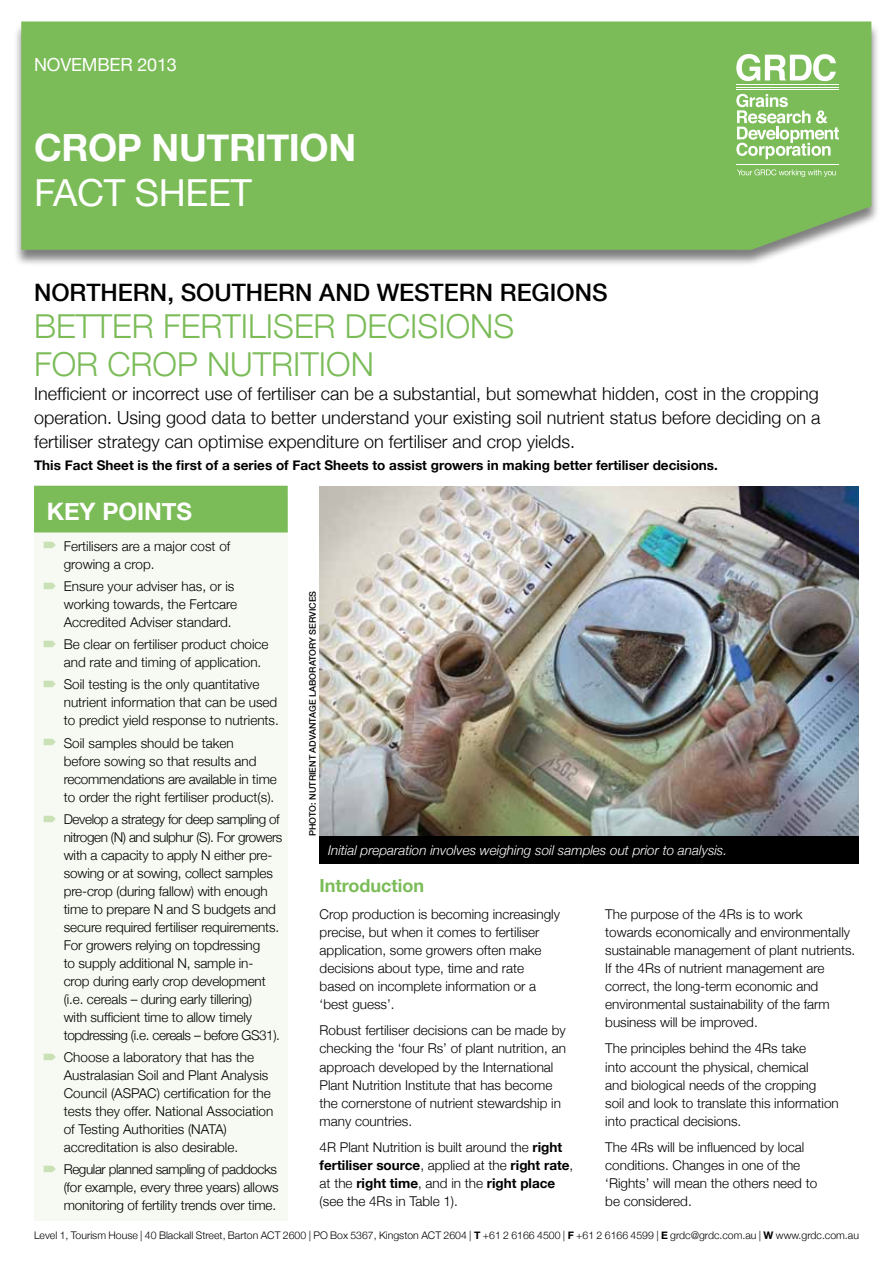
<style>
.page{position:relative;width:893px;height:1263px;background:#fff}
.page>*{position:absolute;margin:0;border:0;box-sizing:border-box;transform-origin:0 0}
._01__Header_title{font:700 37.5px "Helvetica Neue";letter-spacing:-.01em;color:#fff}
._01__Header_product{font:37.5px "Helvetica Neue";letter-spacing:-.01em;color:#fff}
._02__Head_title{font:300 33px/37.5px "Helvetica Neue";color:#7bbc58}
._02__Head_region{font:500 24px "Helvetica Neue";color:#000}
._03__Key_points_head{font:700 24px "Helvetica Neue";color:#fff}
._02__Precede{font:300 18px/24px "Helvetica Neue";color:#000;text-align:justify}
._01__Header_date{font:18px "Helvetica Neue";letter-spacing:-.01em;color:#fff}
._04__Crosshead_1{font:700 18px "Helvetica Neue";color:#7bbc58}
._03__Key_points_bull{font:300 13.5px/18px "Helvetica Neue";letter-spacing:-.01em;color:#000}
._04__Body{font:300 13.5px/18px "Helvetica Neue";color:#000}
._06__Endnotes_lead{font:700 13.5px "Helvetica Neue";color:#000}
._07__Caption{font:italic 300 13.5px "Helvetica Neue";color:#fff}
.t1{font:300 10.5px "Helvetica Neue";color:#000}
._07__Photo_credit{font:500 9px "Helvetica Neue";color:#000}
.s1{font-weight:700}
</style>
<div class="page">
<div style="left:13px;top:22px;width:867px;height:244px;background:#000;opacity:.5"></div>
<div style="left:21px;top:21px;width:850px;height:229px;background:#7bbc58"></div>
<hr style="left:736px;top:84px;width:103px;height:1px;background:#fff">
<hr style="left:736px;top:87px;width:103px;height:1px;background:#fff">
<hr style="left:736px;top:89px;width:103px;height:1px;background:#fff">
<hr style="left:736px;top:164px;width:103px;height:1px;background:#fff">
<svg style="left:736px;top:54px;width:100px;height:27px"></svg>
<svg style="left:736px;top:94px;width:103px;height:65px"></svg>
<svg style="left:737px;top:169px;width:99px;height:8px"></svg>
<div style="left:34px;top:496px;width:254px;height:725px;background:#f6faf2"></div>
<div style="left:34px;top:486px;width:254px;height:46px;background:#7bbc58"></div>
<img style="left:320px;top:486px;width:539px;height:350px">
<div style="left:320px;top:836px;width:539px;height:28px;background:#000"></div>
<p class="_01__Header_date" style="left:34px;top:54px;width:144px">NOVEMBER 2013</p>
<p class="_01__Header_title" style="left:34px;top:118px;width:324px">CROP NUTRITION</p>
<p class="_01__Header_product" style="left:34px;top:170px;width:220px">FACT SHEET</p>
<p class="_02__Head_region" style="left:34px;top:273px;width:575px">NORTHERN, SOUTHERN AND WESTERN REGIONS</p>
<p class="_02__Head_title" style="left:34px;top:306px;width:482px">BETTER FERTILISER DECISIONS<br>FOR CROP NUTRITION</p>
<p class="_02__Precede" style="left:34px;top:381px;width:788px">Inefficient or incorrect use of fertiliser can be a substantial, but somewhat hidden, cost in the cropping operation. Using good data to better understand your existing soil nutrient status before deciding on a fertiliser strategy can optimise expenditure on fertiliser and crop yields.</p>
<p class="_06__Endnotes_lead" style="left:34px;top:455px;width:685px">This Fact Sheet is the first of a series of Fact Sheets to assist growers in making better fertiliser decisions.</p>
<p class="_03__Key_points_head" style="left:47px;top:492px;width:147px">KEY POINTS</p>
<p class="_03__Key_points_bull" style="left:64px;top:536px;width:168px">Fertilisers are a major cost of growing a crop.</p>
<p class="_03__Key_points_bull" style="left:64px;top:576px;width:175px">Ensure your adviser has, or is working towards, the Fertcare<br>Accredited Adviser standard.</p>
<p class="_03__Key_points_bull" style="left:64px;top:634px;width:206px">Be clear on fertiliser product choice and rate and timing of application.</p>
<p class="_03__Key_points_bull" style="left:64px;top:675px;width:217px">Soil testing is the only quantitative nutrient information that can be used to predict yield response to nutrients.</p>
<p class="_03__Key_points_bull" style="left:64px;top:733px;width:215px">Soil samples should be taken<br>before sowing so that results and recommendations are available in time to order the right fertiliser product(s).</p>
<p class="_03__Key_points_bull" style="left:64px;top:809px;width:220px">Develop a strategy for deep sampling of nitrogen (N) and sulphur (S). For growers with a capacity to apply N either pre&shy;sowing or at sowing, collect samples pre-crop (during fallow) with enough time to prepare N and S budgets and secure required fertiliser requirements.<br>For growers relying on topdressing<br>to supply additional N, sample in&shy;crop during early crop development (i.e. cereals – during early tillering)<br>with sufficient time to allow timely topdressing (i.e. cereals – before GS31).</p>
<p class="_03__Key_points_bull" style="left:64px;top:1047px;width:211px">Choose a laboratory that has the Australasian Soil and Plant Analysis Council (ASPAC) certification for the tests they offer. National Association of Testing Authorities (NATA) accreditation is also desirable.</p>
<p class="_03__Key_points_bull" style="left:64px;top:1160px;width:216px">Regular planned sampling of paddocks (for example, every three years) allows monitoring of fertility trends over time.</p>
<p class="_07__Photo_credit" style="left:305px;top:836px;width:247px;rotate:-90deg">PHOTO: NUTRIENT ADVANTAGE LABORATORY SERVICES</p>
<p class="_07__Caption" style="left:328px;top:839px;width:401px">Initial preparation involves weighing soil samples out prior to analysis.</p>
<p class="_04__Crosshead_1" style="left:320px;top:872px;width:106px">Introduction</p>
<p class="_04__Body" style="left:320px;top:904px;width:242px">Crop production is becoming increasingly precise, but when it comes to fertiliser application, some growers often make decisions about type, time and rate based on incomplete information or a ‘best guess’.</p>
<p class="_04__Body" style="left:320px;top:1021px;width:248px">Robust fertiliser decisions can be made by checking the ‘four Rs’ of plant nutrition, an approach developed by the International Plant Nutrition Institute that has become the cornerstone of nutrient stewardship in many countries.</p>
<p class="_04__Body" style="left:320px;top:1137px;width:255px">4R Plant Nutrition is built around the <span class="s1">right fertiliser source</span>, applied at the <span class="s1">right rate</span>, at the <span class="s1">right time</span>, and in the <span class="s1">right place </span>(see the 4Rs in Table 1).</p>
<p class="_04__Body" style="left:605px;top:904px;width:252px">The purpose of the 4Rs is to work<br>towards economically and environmentally sustainable management of plant nutrients.<br>If the 4Rs of nutrient management are correct, the long-term economic and environmental sustainability of the farm business will be improved.</p>
<p class="_04__Body" style="left:605px;top:1039px;width:235px">The principles behind the 4Rs take<br>into account the physical, chemical<br>and biological needs of the cropping<br>soil and look to translate this information into practical decisions.</p>
<p class="_04__Body" style="left:605px;top:1137px;width:214px">The 4Rs will be influenced by local conditions. Changes in one of the ‘Rights’ will mean the others need to be considered.</p>
<p class="t1" style="left:34px;top:1227px;width:826px">Level 1, Tourism House | 40 Blackall Street, Barton ACT 2600 | PO Box 5367, Kingston ACT 2604 | <span class="s1">T</span> +61 2 6166 4500 | <span class="s1">F</span> +61 2 6166 4599 | <span class="s1">E</span> grdc@grdc.com.au | <span class="s1">W</span> www.grdc.com.au</p>
</div>
